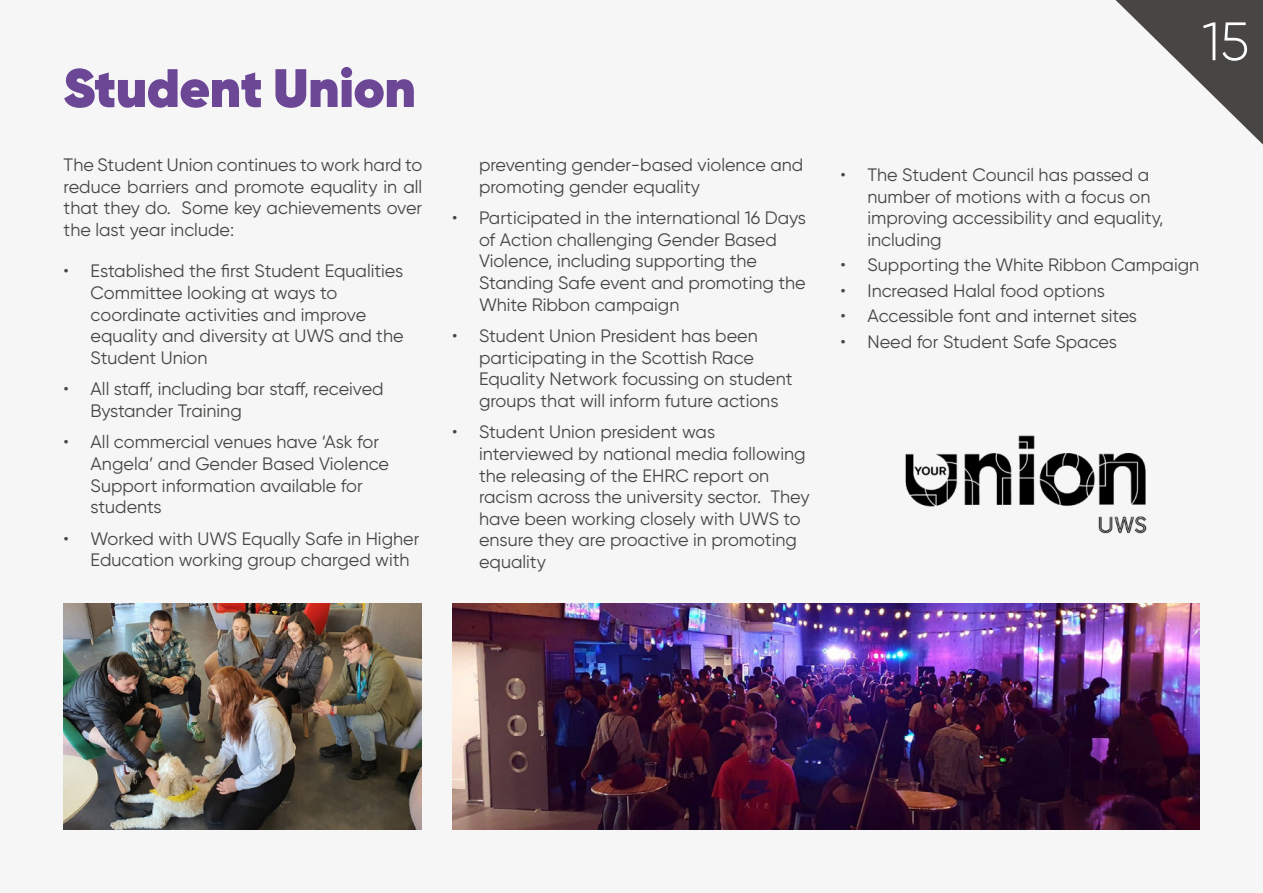
<style>
.page{position:relative;width:1263px;height:893px;background:#f6f6f6}
.page>*{position:absolute;margin:0;border:0;box-sizing:border-box;transform-origin:0 0}
.Main_Headers{font:800 54px "Gilroy";color:#6c4796}
.t1{font:300 54px "Gilroy";color:#fff}
.body_text_grey{font:18px/21.6px "Gilroy";color:#484644}
</style>
<div class="page">
<img style="left:63px;top:604px;width:359px;height:225px">
<img style="left:452px;top:604px;width:747px;height:225px">
<svg style="left:1115px;top:0;width:148px;height:145px"></svg>
<img style="left:905px;top:435px;width:242px;height:99px">
<h1 class="Main_Headers" style="left:64px;top:54px;width:354px">Student Union</h1>
<p class="body_text_grey" style="left:64px;top:154px;width:360px;text-align:justify">The Student Union continues to work hard to reduce barriers and promote equality in all that they do. Some key achievements over the last year include:</p>
<p class="body_text_grey" style="left:91px;top:260px;width:314px;text-indent:-27px">• Established the first Student Equalities<br>Committee looking at ways to coordinate activities and improve equality and diversity at UWS and the<br>Student Union</p>
<p class="body_text_grey" style="left:91px;top:378px;width:295px;text-indent:-27px">• All staff, including bar staff, received<br>Bystander Training</p>
<p class="body_text_grey" style="left:91px;top:431px;width:300px;text-indent:-27px">• All commercial venues have ‘Ask for<br>Angela’ and Gender Based Violence<br>Support information available for students</p>
<p class="body_text_grey" style="left:91px;top:527px;width:330px;text-indent:-27px">• Worked with UWS Equally Safe in Higher<br>Education working group charged with</p>
<p class="body_text_grey" style="left:479px;top:154px;width:326px">preventing gender-based violence and promoting gender equality</p>
<p class="body_text_grey" style="left:479px;top:207px;width:328px;text-indent:-27px">• Participated in the international 16 Days of Action challenging Gender Based Violence, including supporting the Standing Safe event and promoting the White Ribbon campaign</p>
<p class="body_text_grey" style="left:479px;top:325px;width:315px;text-indent:-27px">• Student Union President has been participating in the Scottish Race Equality Network focussing on student groups that will inform future actions</p>
<p class="body_text_grey" style="left:479px;top:421px;width:332px;text-indent:-27px">• Student Union president was interviewed by national media following the releasing of the EHRC report on racism across the university sector. They have been working closely with UWS to ensure they are proactive in promoting equality</p>
<p class="t1" style="left:1202px;top:8px;width:49px">15</p>
<p class="body_text_grey" style="left:867px;top:164px;width:297px;text-indent:-27px">• The Student Council has passed a number of motions with a focus on improving accessibility and equality, including</p>
<p class="body_text_grey" style="left:840px;top:254px;width:360px">• Supporting the White Ribbon Campaign</p>
<p class="body_text_grey" style="left:840px;top:280px;width:266px">• Increased Halal food options</p>
<p class="body_text_grey" style="left:840px;top:305px;width:298px">• Accessible font and internet sites</p>
<p class="body_text_grey" style="left:840px;top:331px;width:278px">• Need for Student Safe Spaces</p>
</div>
